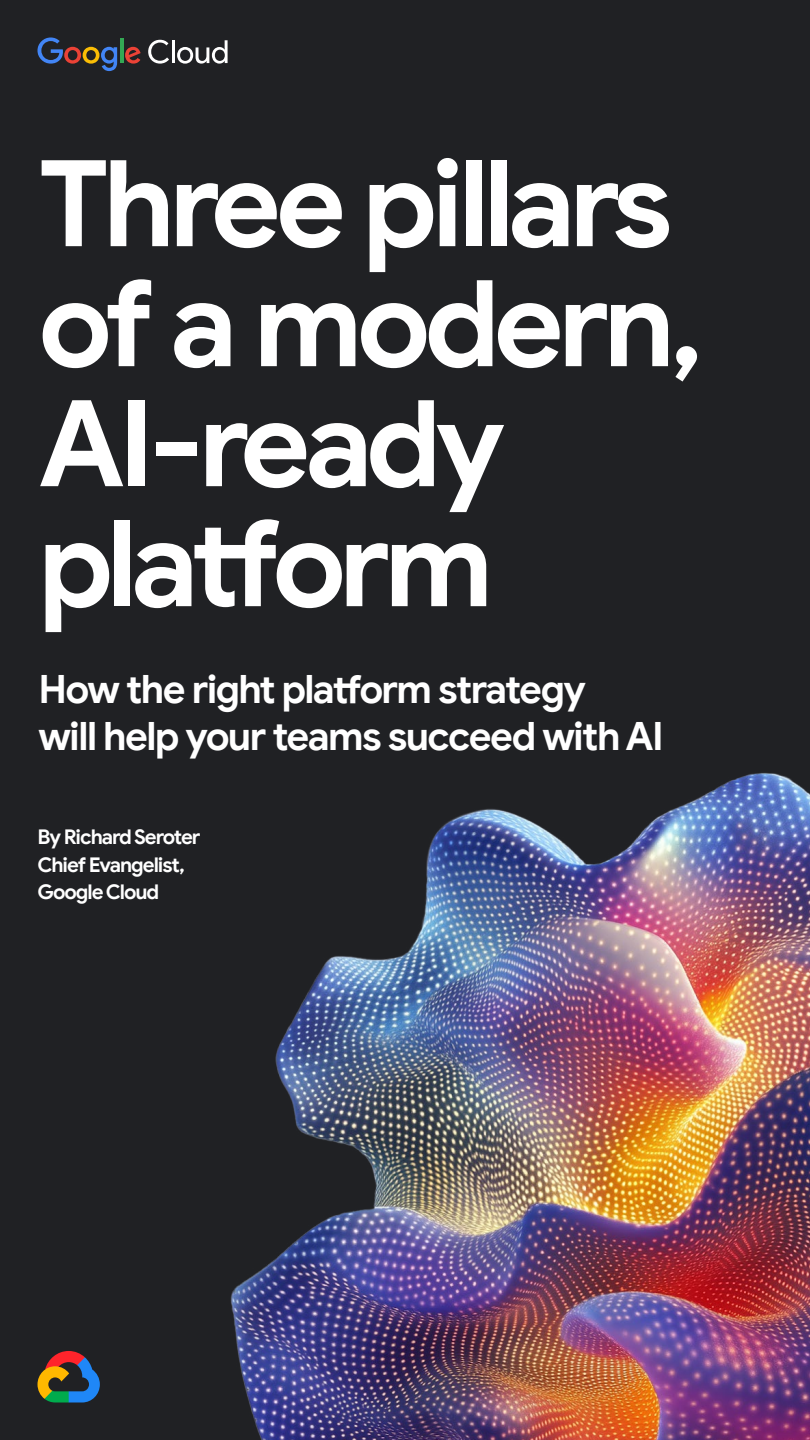
<style>
.page{position:relative;width:810px;height:1440px;background:#202124}
.page>*{position:absolute;margin:0;border:0;box-sizing:border-box;transform-origin:0 0}
.t1{font:700 120px/120px "Google Sans";letter-spacing:-.05em;color:#fff}
.t2{font:700 39px/46.5px "Google Sans";letter-spacing:-.04em;color:#fff}
.t3{font:700 20.25px/27.7px "Google Sans";letter-spacing:-.055em;color:#fff}
</style>
<div class="page">
<img style="left:230px;top:773px;width:580px;height:667px">
<hr style="left:172px;top:40px;width:3px;height:23px;background:#fff">
<svg style="left:177px;top:40px;width:51px;height:24px"></svg>
<svg style="left:148px;top:40px;width:21px;height:24px"></svg>
<svg style="left:38px;top:38px;width:79px;height:33px"></svg>
<hr style="left:120px;top:38px;width:3px;height:25px;background:#33a854">
<svg style="left:125px;top:47px;width:16px;height:17px"></svg>
<svg style="left:37px;top:1351px;width:63px;height:51px"></svg>
<h1 class="t1" style="left:38px;top:145px;width:667px">Three pillars of a modern,<br>AI-ready platform</h1>
<p class="t2" style="left:38px;top:667px;width:627px">How the right platform strategy<br>will help your teams succeed with AI</p>
<p class="t3" style="left:38px;top:823px;width:165px">By Richard Seroter<br>Chief Evangelist,<br>Google Cloud</p>
</div>
